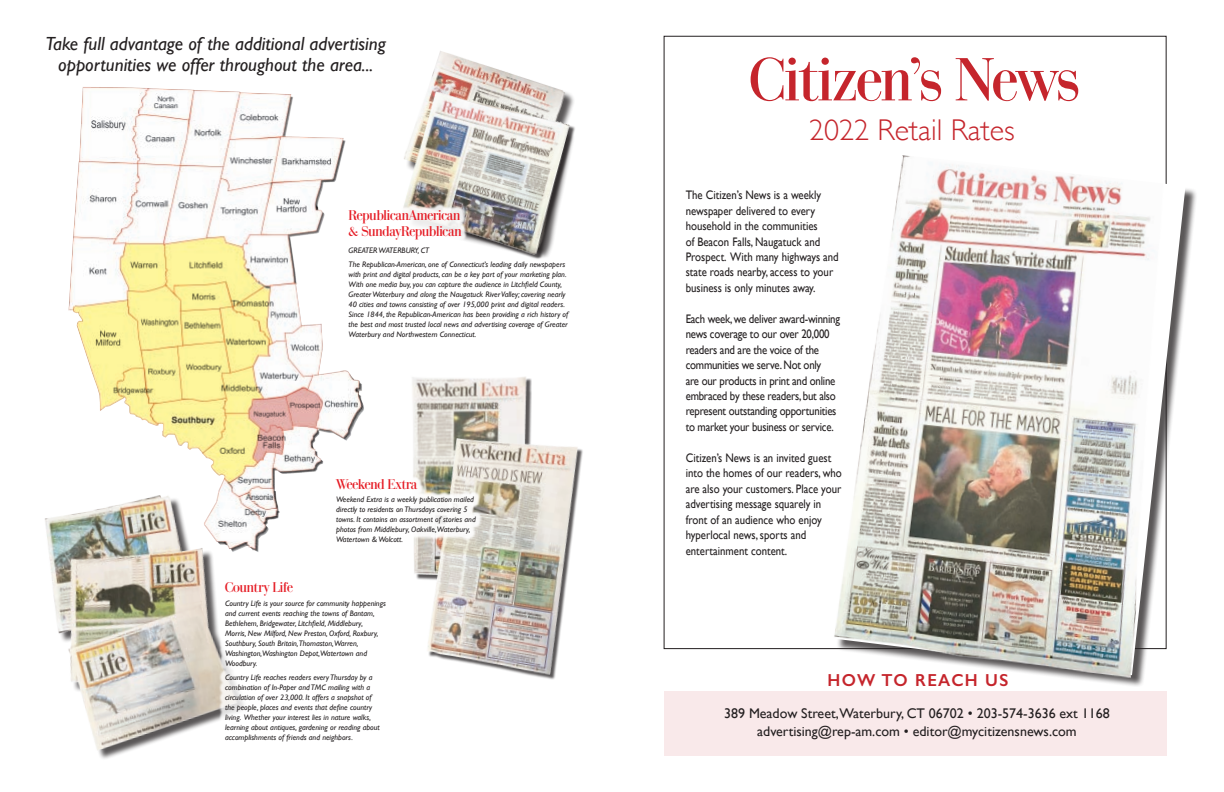
<style>
.page{position:relative;width:1224px;height:792px;background:#fff}
.page>*{position:absolute;margin:0;border:0;box-sizing:border-box;transform-origin:0 0}
.t1{font:60.3px "Detroit Bodoni";color:#c5252c}
.t2{font:300 30px "Gill Sans";color:#c5252c}
.t3{font:italic 19px "Gill Sans";color:#231f20}
.t4{font:600 17.4px "Gill Sans";letter-spacing:.08em;color:#c5252c;scale:.96 1}
.t5{font:14px "Gill Sans";color:#231f20}
.t6{font:14px "Detroit Bodoni";letter-spacing:-.005em;color:#e51a23}
.t7{font:12.4px/15.5px "Gill Sans";color:#231f20;scale:.87 1}
.t8{font:12.4px/15.4px "Gill Sans";letter-spacing:-.02em;color:#231f20;scale:.87 1}
.t9{font:italic 8px/10px "Gill Sans";color:#231f20}
</style>
<div class="page">
<div style="left:664px;top:692px;width:502px;height:64px;background:#f9e9ea"></div>
<img style="left:412px;top:377px;width:120px;height:47px">
<img style="left:413px;top:424px;width:170px;height:256px">
<img style="left:68px;top:87px;width:296px;height:450px">
<img style="left:431px;top:51px;width:108px;height:32px">
<img style="left:45px;top:480px;width:215px;height:279px">
<div style="left:329px;top:472px;width:153px;height:77px;background:#fff;opacity:.9"></div>
<div style="left:219px;top:575px;width:173px;height:173px;background:#fff"></div>
<img style="left:404px;top:83px;width:171px;height:120px">
<img style="left:810px;top:151px;width:386px;height:551px">
<div style="left:342px;top:203px;width:234px;height:142px;background:#fff;opacity:.9"></div>
<p class="t3" style="left:46px;top:33px;width:342px">Take full advantage of the additional advertising</p>
<p class="t3" style="left:58px;top:54px;width:317px">opportunities we offer throughout the area...</p>
<p class="t6" style="left:349px;top:207px;width:113px">RepublicanAmerican</p>
<p class="t6" style="left:349px;top:223px;width:114px">&amp; SundayRepublican</p>
<p class="t9" style="left:349px;top:245px;width:82px">GREATER WATERBURY, CT</p>
<p class="t9" style="left:349px;top:259px;width:219px">The Republican-American, one of Connecticut’s leading daily newspapers with print and digital products, can be a key part of your marketing plan.<br>With one media buy, you can capture the audience in Litchfield County, Greater Waterbury and along the Naugatuck River Valley; covering nearly 40 cities and towns consisting of over 195,000 print and digital readers.</p>
<p class="t9" style="left:349px;top:309px;width:221px;text-align:justify">Since 1844, the Republican-American has been providing a rich history of the best and most trusted local news and advertising coverage of Greater Waterbury and Northwestern Connecticut.</p>
<p class="t6" style="left:336px;top:476px;width:82px">Weekend Extra</p>
<p class="t9" style="left:336px;top:495px;width:141px">Weekend Extra is a weekly publication mailed directly to residents on Thursdays covering 5 towns. It contains an assortment of stories and photos from Middlebury, Oakville,Waterbury, Watertown &amp; Wolcott.</p>
<p class="t1" style="left:750px;top:44px;width:331px">Citizen’s News</p>
<p class="t2" style="left:809px;top:107px;width:207px">2022 Retail Rates</p>
<p class="t7" style="left:686px;top:187px;width:177px">The Citizen’s News is a weekly newspaper delivered to every household in the communities<br>of Beacon Falls, Naugatuck and<br>Prospect. With many highways and state roads nearby, access to your business is only minutes away.</p>
<p class="t8" style="left:686px;top:311px;width:179px">Each week, we deliver award-winning news coverage to our over 20,000 readers and are the voice of the communities we serve. Not only<br>are our products in print and online embraced by these readers, but also represent outstanding opportunities to market your business or service.</p>
<p class="t7" style="left:686px;top:450px;width:181px">Citizen’s News is an invited guest into the homes of our readers, who are also your customers. Place your</p>
<p class="t7" style="left:686px;top:496px;width:158px">advertising message squarely in front of an audience who enjoy hyperlocal news, sports and entertainment content.</p>
<p class="t6" style="left:225px;top:579px;width:69px">Country Life</p>
<p class="t9" style="left:225px;top:598px;width:162px">Country Life is your source for community happenings and current events reaching the towns of Bantam, Bethlehem, Bridgewater, Litchfield, Middlebury, Morris, New Milford, New Preston, Oxford, Roxbury, Southbury, South Britain,Thomaston,Warren, Washington,Washington Depot,Watertown and Woodbury.</p>
<p class="t9" style="left:225px;top:672px;width:156px">Country Life reaches readers every Thursday by a combination of In-Paper and TMC mailing with a circulation of over 23,000. It offers a snapshot of the people, places and events that define country living. Whether your interest lies in nature walks, learning about antiques, gardening or reading about accomplishments of friends and neighbors.</p>
<p class="t4" style="left:828px;top:670px;width:190px">HOW TO REACH US</p>
<p class="t5" style="left:724px;top:705px;width:387px">389 Meadow Street,Waterbury, CT 06702 • 203-574-3636 ext 1168</p>
<p class="t5" style="left:757px;top:723px;width:321px">advertising@rep-am.com • editor@mycitizensnews.com</p>
</div>
